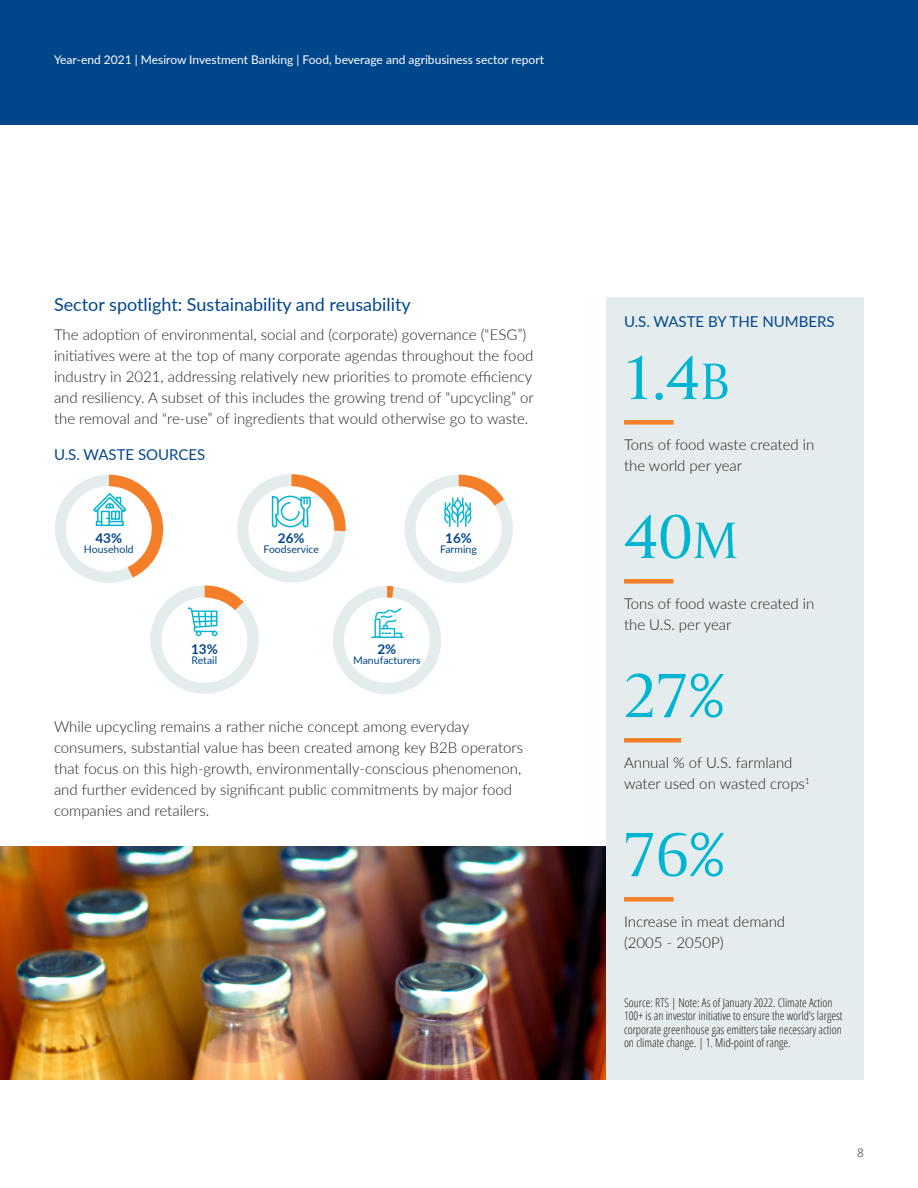
<style>
.page{position:relative;width:918px;height:1188px;background:#fff}
.page>*{position:absolute;margin:0;border:0;box-sizing:border-box;transform-origin:0 0}
._5_Number{font:300 66px "Capitolium 2";color:#00b5d1}
._3_Subhead_L1{font:18px "Lato";color:#00468b}
._3_Body{font:300 15px/21px "Lato";color:#231f20}
._2_Byline_Name_Title{font:300 15px/21px "Lato";color:#231f20}
._3_Subhead_L2{font:15px "Lato";color:#00468b}
.t1{font:700 13.5px "Lato";color:#00468b}
._9_Footnote{font:300 condensed 12px/13.5px "Open Sans";color:#231f20}
.t2{font:12px "Lato";color:#fff}
.t3{font:12px "Open Sans";color:#6c6d70}
.t4{font:10.5px "Lato";color:#00468b}
.s1{font-size:54px}
</style>
<div class="page">
<div style="left:0;top:0;width:918px;height:124px;background:#00468b"></div>
<svg style="left:55px;top:474px;width:458px;height:220px"></svg>
<div style="left:606px;top:297px;width:258px;height:783px;background:#e4eced"></div>
<div style="left:624px;top:420px;width:50px;height:5px;background:#f57f29"></div>
<div style="left:624px;top:579px;width:50px;height:5px;background:#f57f29"></div>
<div style="left:624px;top:738px;width:57px;height:5px;background:#f57f29"></div>
<div style="left:624px;top:897px;width:50px;height:5px;background:#f57f29"></div>
<img style="left:0;top:846px;width:606px;height:234px">
<p class="t2" style="left:54px;top:51px;width:492px">Year-end 2021 | Mesirow Investment Banking | Food, beverage and agribusiness sector report</p>
<p class="_3_Subhead_L1" style="left:54px;top:292px;width:358px">Sector spotlight: Sustainability and reusability</p>
<p class="_3_Body" style="left:54px;top:324px;width:481px">The adoption of environmental, social and (corporate) governance (“ESG”) initiatives were at the top of many corporate agendas throughout the food industry in 2021, addressing relatively new priorities to promote efficiency and resiliency. A subset of this includes the growing trend of “upcycling” or the removal and “re-use” of ingredients that would otherwise go to waste.</p>
<p class="_3_Subhead_L2" style="left:54px;top:444px;width:153px">U.S. WASTE SOURCES</p>
<p class="t1" style="left:95px;top:528px;width:28px">43%</p>
<p class="t4" style="left:84px;top:542px;width:51px">Household</p>
<p class="t1" style="left:191px;top:639px;width:28px">13%</p>
<p class="t4" style="left:192px;top:653px;width:27px">Retail</p>
<p class="t1" style="left:278px;top:528px;width:28px">26%</p>
<p class="t4" style="left:264px;top:542px;width:57px">Foodservice</p>
<p class="t1" style="left:445px;top:528px;width:28px">16%</p>
<p class="t4" style="left:440px;top:542px;width:38px">Farming</p>
<p class="t1" style="left:377px;top:639px;width:20px">2%</p>
<p class="t4" style="left:353px;top:653px;width:69px">Manufacturers</p>
<p class="_3_Body" style="left:54px;top:715px;width:471px">While upcycling remains a rather niche concept among everyday consumers, substantial value has been created among key B2B operators that focus on this high-growth, environmentally-conscious phenomenon, and further evidenced by significant public commitments by major food companies and retailers.</p>
<p class="_3_Subhead_L2" style="left:624px;top:311px;width:212px">U.S. WASTE BY THE NUMBERS</p>
<p class="_5_Number" style="left:624px;top:333px;width:107px">1.4<span class="s1">B</span></p>
<p class="_2_Byline_Name_Title" style="left:624px;top:434px;width:192px">Tons of food waste created in the world per year</p>
<p class="_5_Number" style="left:624px;top:492px;width:116px">40<span class="s1">M</span></p>
<p class="_2_Byline_Name_Title" style="left:624px;top:593px;width:192px">Tons of food waste created in the U.S. per year</p>
<p class="_5_Number" style="left:624px;top:651px;width:103px">27%</p>
<p class="_2_Byline_Name_Title" style="left:624px;top:752px;width:188px">Annual % of U.S. farmland water used on wasted crops<sup>1</sup></p>
<p class="_5_Number" style="left:624px;top:810px;width:103px">76%</p>
<p class="_2_Byline_Name_Title" style="left:624px;top:911px;width:163px">Increase in meat demand (2005 - 2050P)</p>
<p class="_9_Footnote" style="left:624px;top:995px;width:220px">Source: RTS | Note: As of January 2022. Climate Action 100+ is an investor initiative to ensure the world’s largest corporate greenhouse gas emitters take necessary action on climate change. | 1. Mid-point of range.</p>
<p class="t3" style="left:857px;top:1144px;width:8px">8</p>
</div>
